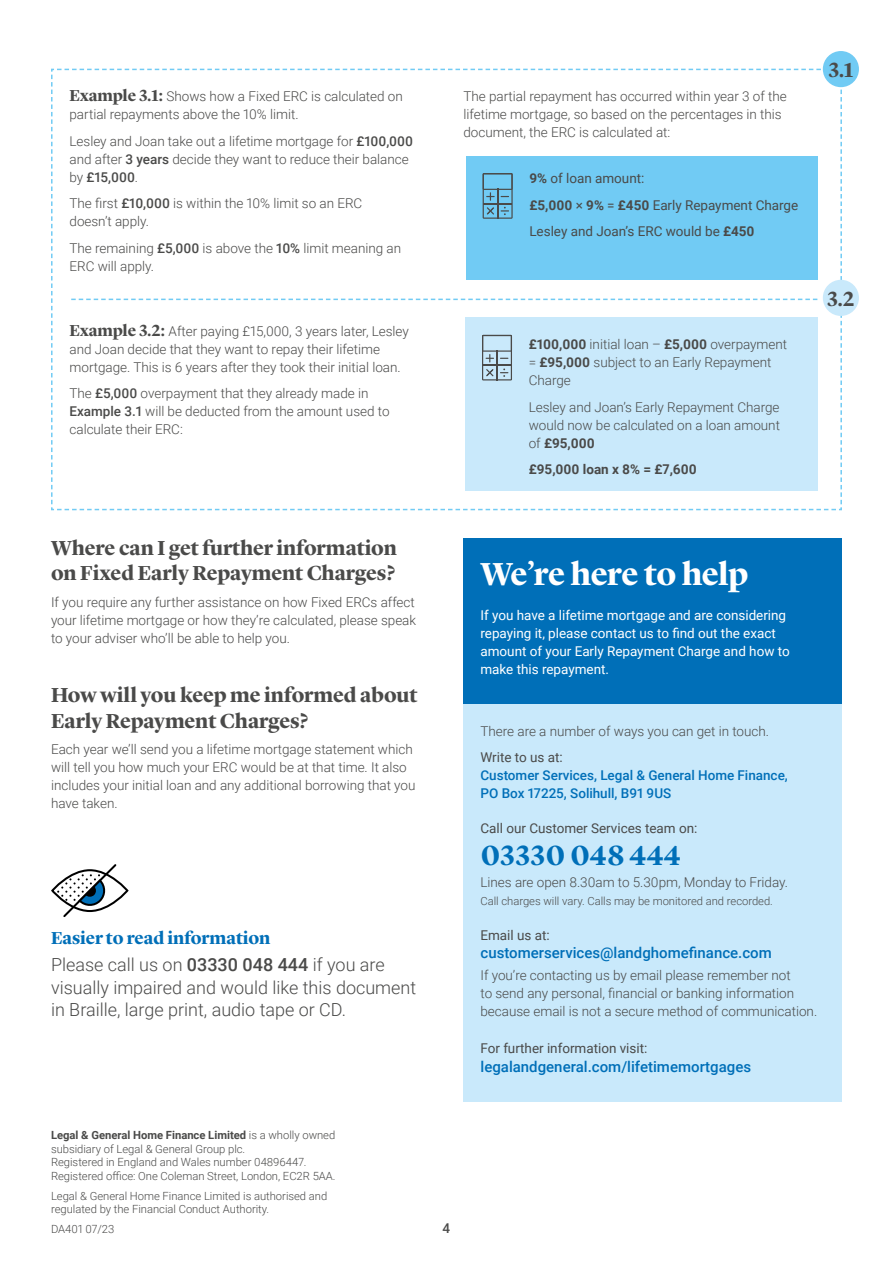
<style>
.page{position:relative;width:893px;height:1263px;background:#fff}
.page>*{position:absolute;margin:0;border:0;box-sizing:border-box;transform-origin:0 0}
.H2_Lyon_22_Bd{font:700 33px "Lyon Display";letter-spacing:-.015em;color:#fff}
.Title_Supporting_Lyo{font:700 28.5px "Lyon Display";letter-spacing:.015em;color:#006fb8}
.H3_Lyon_Bd{font:700 21px/25.5px "Lyon Display";letter-spacing:-.005em;color:#4a4a49}
.Body_intro_12_Lt{font:300 18px/22.5px "Roboto";color:#4a4a49}
.H3_Lyon_12_Bd{font:700 18px "Lyon Display";color:#006fb8}
.Body_9_Lt{font:500 15px "Roboto";color:#006fb8}
.Body_9_Lt-2{font:300 13.5px/18px "Roboto";color:#4a4a49}
.Body_9_Lt-3{font:13.5px/18px "Roboto";color:#fff}
.Body_9_Lt-4{font:13.5px "Roboto";color:#4a4a49}
.Body_Box_Rg{font:13.5px "Roboto";color:#4a4a49}
.Body_9_Lt-5{font:500 13.5px/18px "Roboto";color:#006fb8}
.Body_9_Lt-6{font:700 13.5px "Roboto";color:#4a4a49}
.t1{font:500 13.5px "Roboto";color:#4a4a49}
.Legal_7_5_Lt{font:300 11.25px/13.5px "Roboto";color:#4a4a49}
.Body_9_Lt-7{font:300 11.25px "Roboto";color:#4a4a49}
.s1{font-family:"Lyon Display";font-weight:700;font-size:16.5px}
.s2{font-weight:500}
.s3{font-weight:700}
</style>
<div class="page">
<div style="left:463px;top:704px;width:379px;height:398px;background:#c9e9fb"></div>
<div style="left:463px;top:539px;width:379px;height:165px;background:#006fb8"></div>
<div style="left:823px;top:51px;width:36px;height:36px;background:#71cbf4;border-radius:50%"></div>
<div style="left:823px;top:280px;width:36px;height:36px;background:#c9e9fb;border-radius:50%"></div>
<svg style="left:51px;top:69px;width:791px;height:441px"></svg>
<svg style="left:51px;top:864px;width:78px;height:53px"></svg>
<p class="Body_9_Lt-2" style="left:70px;top:87px;width:335px"><span class="s1">Example 3.1:</span> Shows how a Fixed ERC is calculated on partial repayments above the 10% limit.</p>
<p class="Body_9_Lt-2" style="left:70px;top:132px;width:345px">Lesley and Joan take out a lifetime mortgage for <span class="s2">£100,000 </span>and after <span class="s2">3 years</span> decide they want to reduce their balance by <span class="s2">£15,000</span>.</p>
<p class="Body_9_Lt-2" style="left:70px;top:194px;width:294px">The first <span class="s2">£10,000</span> is within the 10% limit so an ERC doesn’t apply.</p>
<p class="Body_9_Lt-2" style="left:70px;top:239px;width:333px">The remaining <span class="s2">£5,000</span> is above the <span class="s2">10%</span> limit meaning an<br>ERC will apply.</p>
<p class="Body_9_Lt-2" style="left:70px;top:321px;width:341px"><span class="s1">Example 3.2:</span> After paying £15,000, 3 years later, Lesley and Joan decide that they want to repay their lifetime mortgage. This is 6 years after they took their initial loan.</p>
<p class="Body_9_Lt-2" style="left:70px;top:384px;width:321px">The <span class="s2">£5,000</span> overpayment that they already made in<br><span class="s2">Example 3.1</span> will be deducted from the amount used to calculate their ERC:</p>
<p class="H3_Lyon_Bd" style="left:51px;top:533px;width:347px">Where can I get further information on Fixed Early Repayment Charges?</p>
<p class="Body_9_Lt-2" style="left:51px;top:592px;width:367px;text-align:justify">If you require any further assistance on how Fixed ERCs affect your lifetime mortgage or how they’re calculated, please speak to your adviser who’ll be able to help you.</p>
<p class="H3_Lyon_Bd" style="left:51px;top:681px;width:368px">How will you keep me informed about<br>Early Repayment Charges?</p>
<p class="Body_9_Lt-2" style="left:51px;top:740px;width:366px">Each year we’ll send you a lifetime mortgage statement which will tell you how much your ERC would be at that time. It also includes your initial loan and any additional borrowing that you have taken.</p>
<p class="H3_Lyon_12_Bd" style="left:51px;top:924px;width:221px">Easier to read information</p>
<p class="Body_intro_12_Lt" style="left:51px;top:953px;width:367px">Please call us on <span class="s2">03330 048 444</span> if you are visually impaired and would like this document in Braille, large print, audio tape or CD.</p>
<p class="Legal_7_5_Lt" style="left:51px;top:1128px;width:286px"><span class="s3">Legal &amp; General Home Finance Limited</span> is a wholly owned subsidiary of Legal &amp; General Group plc.</p>
<p class="Legal_7_5_Lt" style="left:51px;top:1155px;width:257px">Registered in England and Wales number 04896447.</p>
<p class="Legal_7_5_Lt" style="left:51px;top:1169px;width:286px">Registered office: One Coleman Street, London, EC2R 5AA.</p>
<p class="Legal_7_5_Lt" style="left:51px;top:1189px;width:278px">Legal &amp; General Home Finance Limited is authorised and regulated by the Financial Conduct Authority.</p>
<p class="Legal_7_5_Lt" style="left:51px;top:1222px;width:65px">DA401 07/23</p>
<p class="Body_9_Lt-2" style="left:463px;top:87px;width:325px">The partial repayment has occurred within year 3 of the lifetime mortgage, so based on the percentages in this document, the ERC is calculated at:</p>
<p class="Body_Box_Rg" style="left:529px;top:169px;width:117px"><span class="s3">9%</span> of loan amount:</p>
<p class="Body_Box_Rg" style="left:529px;top:195px;width:270px"><span class="s3">£5,000</span> × <span class="s3">9%</span> = <span class="s3">£450</span> Early Repayment Charge</p>
<p class="Body_Box_Rg" style="left:529px;top:222px;width:227px">Lesley and Joan’s ERC would be <span class="s3">£450</span></p>
<p class="Body_9_Lt-2" style="left:529px;top:335px;width:260px"><span class="s3">£100,000</span> initial loan – <span class="s3">£5,000</span> overpayment = <span class="s3">£95,000</span> subject to an Early Repayment<br>Charge</p>
<p class="Body_9_Lt-2" style="left:529px;top:397px;width:253px;text-align:justify">Lesley and Joan’s Early Repayment Charge would now be calculated on a loan amount of <span class="s3">£95,000</span></p>
<p class="Body_9_Lt-6" style="left:529px;top:460px;width:169px">£95,000 loan x 8% = £7,600</p>
<p class="H3_Lyon_Bd" style="left:828px;top:56px;width:26px">3.1</p>
<p class="H3_Lyon_Bd" style="left:827px;top:284px;width:29px">3.2</p>
<p class="H2_Lyon_22_Bd" style="left:480px;top:549px;width:269px">We’re here to help</p>
<p class="Body_9_Lt-3" style="left:480px;top:606px;width:311px">If you have a lifetime mortgage and are considering repaying it, please contact us to find out the exact amount of your Early Repayment Charge and how to make this repayment.</p>
<p class="Body_9_Lt-2" style="left:480px;top:721px;width:290px">There are a number of ways you can get in touch.</p>
<p class="Body_9_Lt-4" style="left:480px;top:748px;width:84px">Write to us at:</p>
<p class="Body_9_Lt-5" style="left:480px;top:766px;width:309px">Customer Services, Legal &amp; General Home Finance,<br>PO Box 17225, Solihull, B91 9US</p>
<p class="Body_9_Lt-4" style="left:480px;top:819px;width:218px">Call our Customer Services team on:</p>
<p class="Title_Supporting_Lyo" style="left:481px;top:834px;width:201px">03330 048 444</p>
<p class="Body_9_Lt-2" style="left:480px;top:873px;width:309px">Lines are open 8.30am to 5.30pm, Monday to Friday.</p>
<p class="Body_9_Lt-7" style="left:480px;top:893px;width:294px">Call charges will vary. Calls may be monitored and recorded.</p>
<p class="Body_9_Lt-4" style="left:480px;top:926px;width:71px">Email us at:</p>
<p class="Body_9_Lt" style="left:480px;top:942px;width:293px">customerservices@landghomefinance.com</p>
<p class="Body_9_Lt-2" style="left:480px;top:966px;width:338px">If you’re contacting us by email please remember not<br>to send any personal, financial or banking information because email is not a secure method of communication.</p>
<p class="Body_9_Lt-4" style="left:480px;top:1038px;width:168px">For further information visit:</p>
<p class="Body_9_Lt" style="left:480px;top:1056px;width:272px">legalandgeneral.com/lifetimemortgages</p>
<p class="t1" style="left:443px;top:1219px;width:9px">4</p>
</div>
